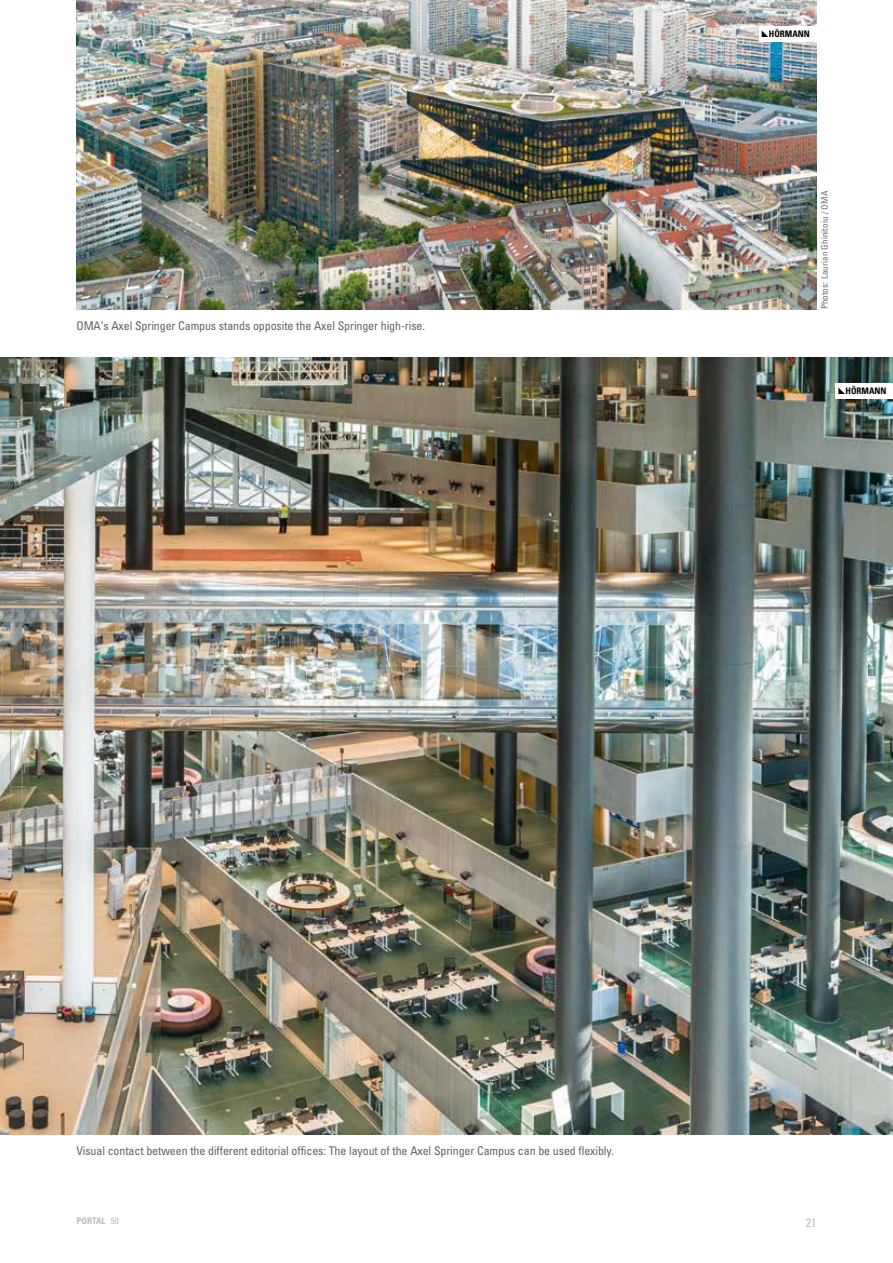
<style>
.page{position:relative;width:893px;height:1263px;background:#fff}
.page>*{position:absolute;margin:0;border:0;box-sizing:border-box;transform-origin:0 0}
.t1{font:condensed 12px "Univers";letter-spacing:-.01em;color:#636466}
.t2{font:condensed 12px "Univers";color:#babcbe}
.t3{font:condensed 9px "Univers";letter-spacing:.01em;color:#6d6e71}
.t4{font:700 condensed 9px "Univers";color:#000}
.t5{font:700 condensed 9px "Univers";color:#babcbe}
.s1{font-weight:400}
</style>
<div class="page">
<img style="left:0;top:357px;width:893px;height:777px">
<img style="left:77px;top:0;width:739px;height:309px">
<div style="left:759px;top:26px;width:57px;height:15px;background:#fff"></div>
<div style="left:835px;top:383px;width:58px;height:15px;background:#fff"></div>
<p class="t1" style="left:77px;top:318px;width:350px">OMA‘s Axel Springer Campus stands opposite the Axel Springer high-rise.</p>
<p class="t4" style="left:769px;top:28px;width:43px">HÖRMANN</p>
<p class="t3" style="left:819px;top:309px;width:120px;rotate:-90deg">Photos: Laurian Ghinitoiu / OMA</p>
<p class="t4" style="left:846px;top:385px;width:43px">HÖRMANN</p>
<p class="t1" style="left:77px;top:1143px;width:539px">Visual contact between the different editorial offices: The layout of the Axel Springer Campus can be used flexibly.</p>
<p class="t5" style="left:77px;top:1215px;width:44px">PORTAL <span class="s1">50</span></p>
<p class="t2" style="left:806px;top:1215px;width:12px">21</p>
</div>
